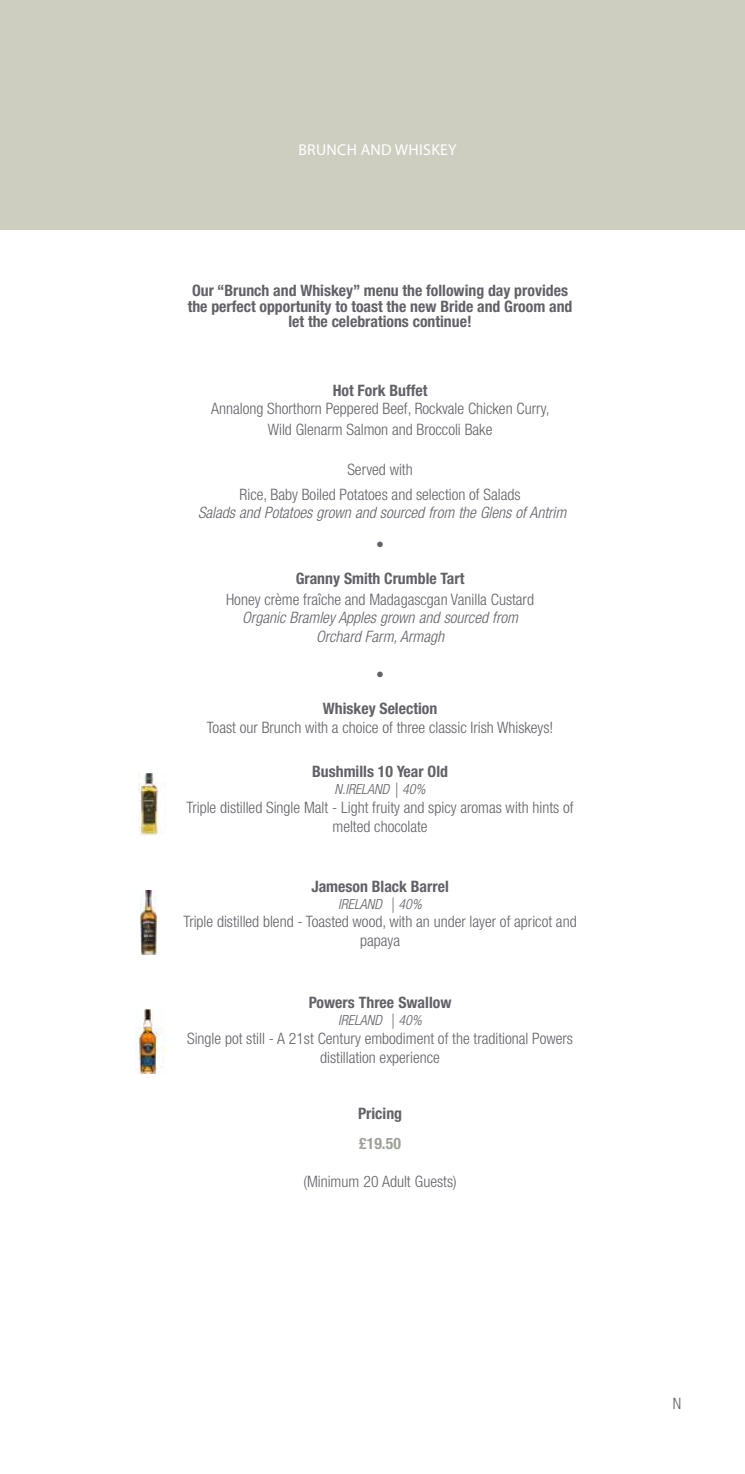
<style>
.page{position:relative;width:745px;height:1474px;background:#fff}
.page>*{position:absolute;margin:0;border:0;box-sizing:border-box;transform-origin:0 0}
.t1{font:300 condensed 15.75px/18.9px "Helvetica Neue LT Std";color:#626168;text-align:center}
.t2{font:700 condensed 15.75px/15.8px "Helvetica Neue LT Std";color:#626168;text-align:center}
.t3{font:italic 300 condensed 15.75px/18.9px "Helvetica Neue LT Std";color:#626168;text-align:center}
.t4{font:15.75px "Myriad Pro";letter-spacing:.02em;color:#fff}
.t5{font:700 condensed 15.75px "Helvetica Neue LT Std";color:#9ca297}
.t6{font:italic 300 condensed 14px "Helvetica Neue LT Std";color:#626168}
</style>
<div class="page">
<div style="left:0;top:0;width:744px;height:230px;background:#cdcec0"></div>
<img style="left:135px;top:1008px;width:29px;height:65px">
<img style="left:138px;top:773px;width:21px;height:62px">
<img style="left:140px;top:890px;width:16px;height:64px">
<p class="t4" style="left:298px;top:140px;width:160px">BRUNCH AND WHISKEY</p>
<p class="t2" style="left:187px;top:282px;width:386px">Our “Brunch and Whiskey” menu the following day provides the perfect opportunity to toast the new Bride and Groom and let the celebrations continue!</p>
<p class="t2" style="left:332px;top:382px;width:96px">Hot Fork Buffet</p>
<p class="t1" style="left:211px;top:398px;width:339px;line-height:21px">Annalong Shorthorn Peppered Beef, Rockvale Chicken Curry,<br>Wild Glenarm Salmon and Broccoli Bake</p>
<p class="t1" style="left:239px;top:457px;width:282px;line-height:24.2px">Served with<br>Rice, Baby Boiled Potatoes and selection of Salads</p>
<p class="t3" style="left:198px;top:504px;width:369px">Salads and Potatoes grown and sourced from the Glens of Antrim</p>
<p class="t1" style="left:376px;top:535px;width:9px">•</p>
<p class="t2" style="left:295px;top:570px;width:170px">Granny Smith Crumble Tart</p>
<p class="t1" style="left:226px;top:589px;width:309px">Honey crème fraîche and Madagascgan Vanilla Custard</p>
<p class="t3" style="left:242px;top:609px;width:277px">Organic Bramley Apples grown and sourced from<br>Orchard Farm, Armagh</p>
<p class="t1" style="left:376px;top:665px;width:9px">•</p>
<p class="t2" style="left:322px;top:700px;width:116px">Whiskey Selection</p>
<p class="t1" style="left:207px;top:717px;width:348px">Toast our Brunch with a choice of three classic Irish Whiskeys!</p>
<p class="t2" style="left:312px;top:763px;width:137px">Bushmills 10 Year Old</p>
<p class="t6" style="left:334px;top:780px;width:92px">N.IRELAND | 40%</p>
<p class="t1" style="left:186px;top:797px;width:388px">Triple distilled Single Malt - Light fruity and spicy aromas with hints of melted chocolate</p>
<p class="t2" style="left:311px;top:878px;width:139px">Jameson Black Barrel</p>
<p class="t6" style="left:338px;top:895px;width:85px">IRELAND | 40%</p>
<p class="t1" style="left:183px;top:912px;width:394px">Triple distilled blend - Toasted wood, with an under layer of apricot and papaya</p>
<p class="t2" style="left:308px;top:994px;width:144px">Powers Three Swallow</p>
<p class="t6" style="left:338px;top:1011px;width:85px">IRELAND | 40%</p>
<p class="t1" style="left:187px;top:1028px;width:387px">Single pot still - A 21st Century embodiment of the traditional Powers distillation experience</p>
<p class="t2" style="left:358px;top:1105px;width:46px">Pricing</p>
<p class="t5" style="left:359px;top:1133px;width:43px">£19.50</p>
<p class="t1" style="left:303px;top:1171px;width:154px">(Minimum 20 Adult Guests)</p>
<p class="t1" style="left:672px;top:1393px;width:10px">N</p>
</div>
